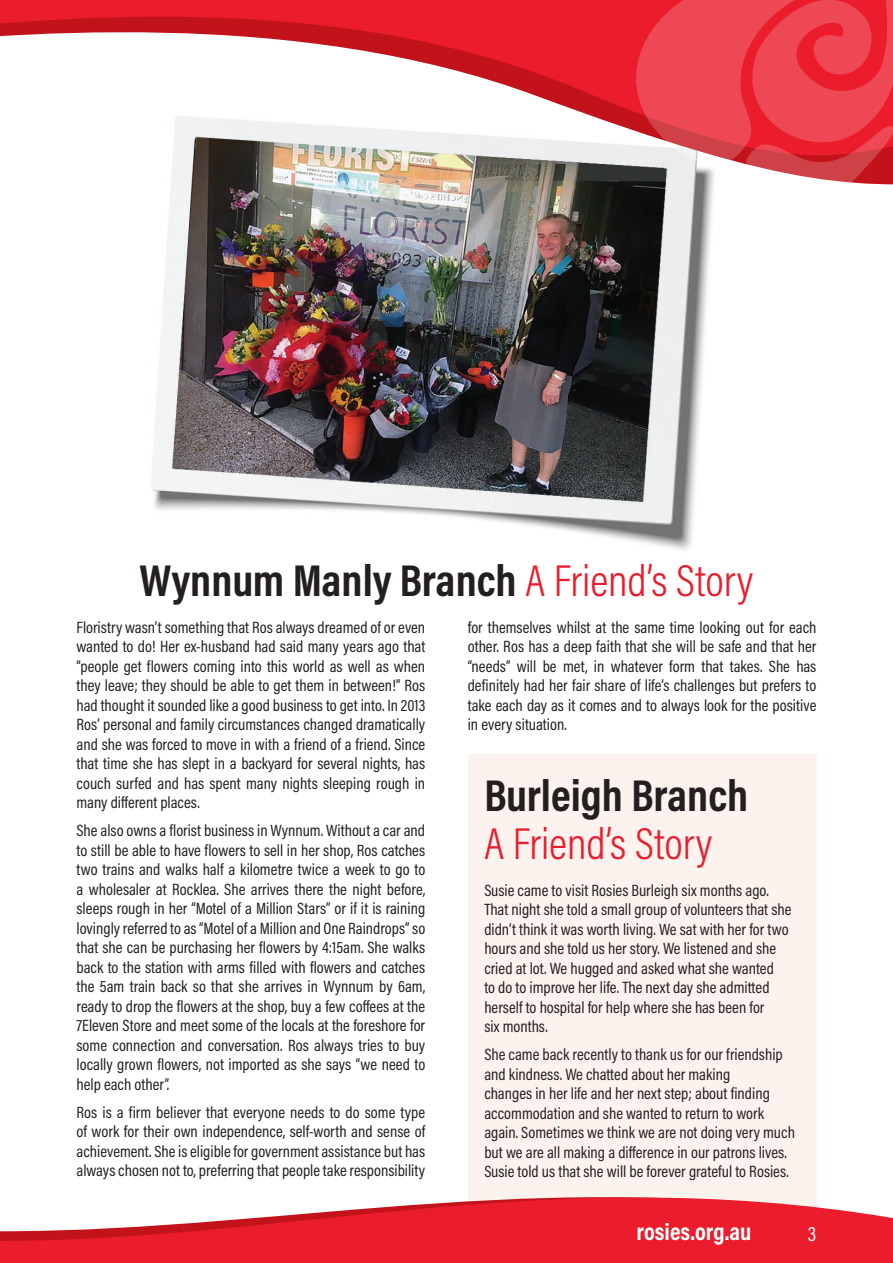
<style>
.page{position:relative;width:893px;height:1263px;background:#fff}
.page>*{position:absolute;margin:0;border:0;box-sizing:border-box;transform-origin:0 0}
.t1{font:700 45px/48px "Acumin Pro Cond";color:#231f20}
.t2{font:700 24px "Acumin Pro Cond";color:#fff}
.t3{font:21px "Acumin Pro Cond";color:#fff}
.t4{font:16.5px/19.5px "Acumin Pro Cond";color:#231f20;text-align:justify}
.s1{font-weight:300;color:#eb1c2c}
</style>
<div class="page">
<img style="left:151px;top:199px;width:561px;height:351px">
<div style="left:468px;top:754px;width:348px;height:468px;background:#fdf3ee"></div>
<svg style="left:0;top:1123px;width:893px;height:140px"></svg>
<svg style="left:0;top:0;width:636px;height:199px"></svg>
<svg style="left:636px;top:0;width:257px;height:209px;background:#e55d67"></svg>
<p class="t1" style="left:140px;top:555px;width:615px">Wynnum Manly Branch <span class="s1">A Friend’s Story</span></p>
<p class="t4" style="left:77px;top:617px;width:350px">Floristry wasn’t something that Ros always dreamed of or even wanted to do! Her ex-husband had said many years ago that “people get flowers coming into this world as well as when they leave; they should be able to get them in between!” Ros had thought it sounded like a good business to get into. In 2013<br>Ros’ personal and family circumstances changed dramatically and she was forced to move in with a friend of a friend. Since that time she has slept in a backyard for several nights, has couch surfed and has spent many nights sleeping rough in many different places.</p>
<p class="t4" style="left:77px;top:820px;width:350px">She also owns a florist business in Wynnum. Without a car and to still be able to have flowers to sell in her shop, Ros catches two trains and walks half a kilometre twice a week to go to a wholesaler at Rocklea. She arrives there the night before, sleeps rough in her “Motel of a Million Stars” or if it is raining lovingly referred to as “Motel of a Million and One Raindrops” so that she can be purchasing her flowers by 4:15am. She walks back to the station with arms filled with flowers and catches the 5am train back so that she arrives in Wynnum by 6am, ready to drop the flowers at the shop, buy a few coffees at the 7Eleven Store and meet some of the locals at the foreshore for some connection and conversation. Ros always tries to buy locally grown flowers, not imported as she says “we need to help each other”.</p>
<p class="t4" style="left:77px;top:1102px;width:350px">Ros is a firm believer that everyone needs to do some type of work for their own independence, self-worth and sense of achievement. She is eligible for government assistance but has always chosen not to, preferring that people take responsibility</p>
<p class="t4" style="left:468px;top:617px;width:350px">for themselves whilst at the same time looking out for each other. Ros has a deep faith that she will be safe and that her “needs” will be met, in whatever form that takes. She has definitely had her fair share of life’s challenges but prefers to take each day as it comes and to always look for the positive in every situation.</p>
<p class="t1" style="left:484px;top:770px;width:265px">Burleigh Branch<br><span class="s1">A Friend’s Story</span></p>
<p class="t4" style="left:484px;top:880px;width:309px;text-align:left">Susie came to visit Rosies Burleigh six months ago.<br>That night she told a small group of volunteers that she didn’t think it was worth living. We sat with her for two hours and she told us her story. We listened and she cried at lot. We hugged and asked what she wanted<br>to do to improve her life. The next day she admitted herself to hospital for help where she has been for<br>six months.</p>
<p class="t4" style="left:484px;top:1044px;width:312px;text-align:left">She came back recently to thank us for our friendship and kindness. We chatted about her making<br>changes in her life and her next step; about finding accommodation and she wanted to return to work again. Sometimes we think we are not doing very much but we are all making a difference in our patrons lives.<br>Susie told us that she will be forever grateful to Rosies.</p>
<h2 class="t2" style="left:636px;top:1216px;width:116px">rosies.org.au</h2>
<p class="t3" style="left:808px;top:1220px;width:10px">3</p>
</div>
